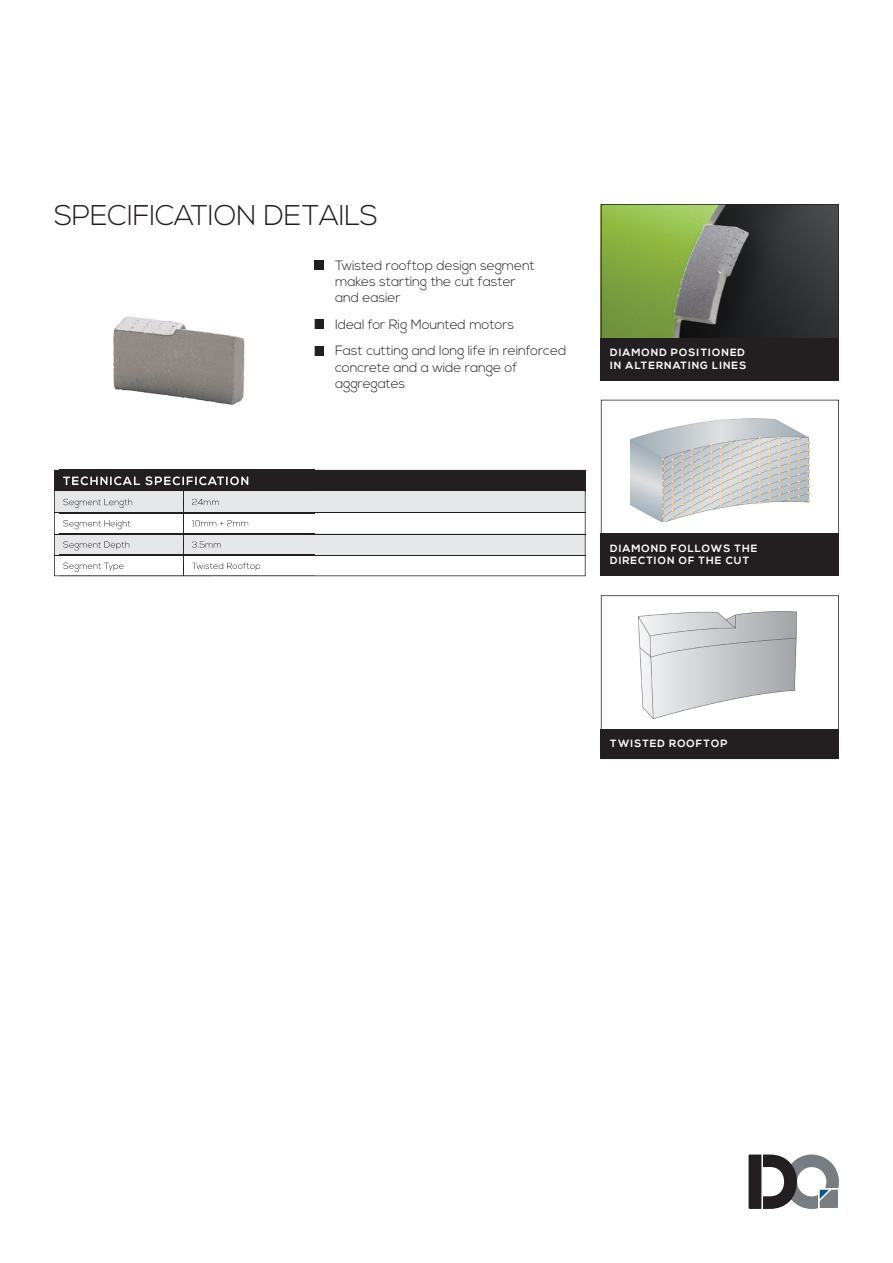
<style>
.page{position:relative;width:893px;height:1263px;background:#fff}
.page>*{position:absolute;margin:0;border:0;box-sizing:border-box;transform-origin:0 0}
.t1{font:300 28.5px "Nexa";letter-spacing:-.01em;color:#231f20}
.t2{font:300 13.5px/16.2px "Nexa";letter-spacing:-.01em;color:#231f20}
.t3{font:700 10.5px/12.6px "Nexa";letter-spacing:.1em;color:#fff}
</style>
<div class="page">
<svg style="left:748px;top:1154px;width:91px;height:55px"></svg>
<svg style="left:601px;top:595px;width:238px;height:134px"></svg>
<div style="left:601px;top:729px;width:238px;height:30px;background:#231f20"></div>
<div style="left:315px;top:260px;width:9px;height:9px;background:#231f20"></div>
<div style="left:315px;top:319px;width:9px;height:10px;background:#231f20"></div>
<div style="left:315px;top:346px;width:9px;height:9px;background:#231f20"></div>
<svg style="left:54px;top:470px;width:531px;height:106px"></svg>
<hr style="left:54px;top:512px;width:531px;height:1px;background:#231f20">
<hr style="left:54px;top:534px;width:531px;height:1px;background:#231f20">
<hr style="left:54px;top:555px;width:531px;height:1px;background:#231f20">
<svg style="left:601px;top:204px;width:238px;height:134px;background:#5a6944"></svg>
<div style="left:601px;top:338px;width:238px;height:43px;background:#231f20"></div>
<svg style="left:601px;top:400px;width:238px;height:134px"></svg>
<div style="left:601px;top:534px;width:238px;height:42px;background:#231f20"></div>
<img style="left:60px;top:316px;width:153px;height:261px">
<img style="left:213px;top:319px;width:102px;height:151px">
<div style="left:60px;top:471px;width:255px;height:20px;background:#231f20"></div>
<img style="left:60px;top:476px;width:189px;height:9px">
<img style="left:60px;top:491px;width:123px;height:64px">
<img style="left:60px;top:499px;width:72px;height:9px">
<img style="left:60px;top:520px;width:70px;height:9px">
<img style="left:60px;top:541px;width:69px;height:10px">
<img style="left:60px;top:556px;width:123px;height:19px">
<img style="left:60px;top:562px;width:63px;height:10px">
<img style="left:184px;top:491px;width:131px;height:84px">
<img style="left:184px;top:499px;width:35px;height:6px">
<img style="left:184px;top:520px;width:64px;height:6px">
<img style="left:184px;top:541px;width:37px;height:7px">
<img style="left:184px;top:563px;width:76px;height:8px">
<img style="left:60px;top:470px;width:255px;height:1px">
<img style="left:60px;top:575px;width:255px;height:1px">
<img style="left:60px;top:512px;width:255px;height:1px">
<img style="left:60px;top:534px;width:255px;height:1px">
<img style="left:60px;top:555px;width:255px;height:1px">
<svg style="left:183px;top:489px;width:1px;height:87px"></svg>
<h1 class="t1" style="left:54px;top:199px;width:325px">SPECIFICATION DETAILS</h1>
<p class="t2" style="left:335px;top:257px;width:201px">Twisted rooftop design segment makes starting the cut faster and easier</p>
<p class="t2" style="left:335px;top:311px;width:233px;line-height:26.7px">Ideal for Rig Mounted motors<br>Fast cutting and long life in reinforced</p>
<p class="t2" style="left:335px;top:359px;width:184px">concrete and a wide range of aggregates</p>
<p class="t3" style="left:610px;top:347px;width:138px">DIAMOND POSITIONED<br>IN ALTERNATING LINES</p>
<p class="t3" style="left:610px;top:542px;width:149px">DIAMOND FOLLOWS THE<br>DIRECTION OF THE CUT</p>
<p class="t3" style="left:610px;top:738px;width:119px">TWISTED ROOFTOP</p>
</div>
